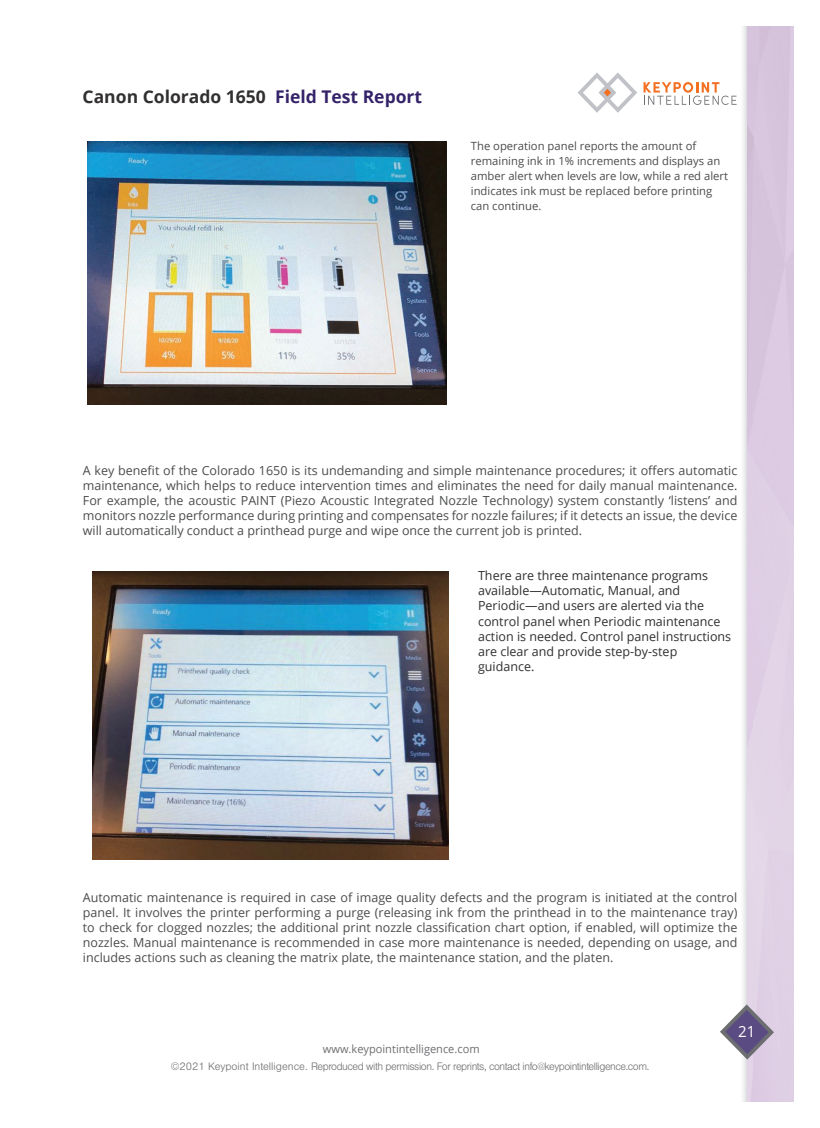
<style>
.page{position:relative;width:820px;height:1128px;background:#fff}
.page>*{position:absolute;margin:0;border:0;box-sizing:border-box;transform-origin:0 0}
.t1{font:700 17.5px "Open Sans";color:#312f30}
.t2{font:15.25px "Open Sans";color:#fff}
.t3{font:12.5px/15px "Open Sans";color:#4b4c4d;text-align:justify}
.t4{font:12.5px/15px "Open Sans";color:#312f30}
.t5{font:11.25px/15px "Open Sans";color:#4b4c4d}
.t6{font:300 11.25px "Nimbus San";letter-spacing:-.04em;color:#6d6e71}
.t7{font:11.25px "Open Sans";color:#6d6e71}
.s1{color:#35236a}
</style>
<div class="page">
<img style="left:743px;top:26px;width:50px;height:1075px">
<svg style="left:577px;top:72px;width:60px;height:41px"></svg>
<svg style="left:643px;top:82px;width:93px;height:23px"></svg>
<svg style="left:722px;top:1007px;width:48px;height:49px;background:#7b7194"></svg>
<div style="left:720px;top:1005px;width:52px;height:53px;border:4px solid #6d6e71;border-radius:50%"></div>
<img style="left:88px;top:142px;width:358px;height:262px">
<img style="left:93px;top:571px;width:355px;height:288px">
<h1 class="t1" style="left:82px;top:85px;width:341px">Canon Colorado 1650 <span class="s1">Field Test Report</span></h1>
<p class="t5" style="left:470px;top:138px;width:259px">The operation panel reports the amount of remaining ink in 1% increments and displays an amber alert when levels are low, while a red alert indicates ink must be replaced before printing can continue.</p>
<p class="t3" style="left:83px;top:463px;width:655px">A key benefit of the Colorado 1650 is its undemanding and simple maintenance procedures; it offers automatic maintenance, which helps to reduce intervention times and eliminates the need for daily manual maintenance.<br>For example, the acoustic PAINT (Piezo Acoustic Integrated Nozzle Technology) system constantly ‘listens’ and monitors nozzle performance during printing and compensates for nozzle failures; if it detects an issue, the device will automatically conduct a printhead purge and wipe once the current job is printed.</p>
<p class="t4" style="left:478px;top:568px;width:254px">There are three maintenance programs available—Automatic, Manual, and Periodic—and users are alerted via the control panel when Periodic maintenance action is needed. Control panel instructions are clear and provide step-by-step guidance.</p>
<p class="t3" style="left:83px;top:889px;width:655px">Automatic maintenance is required in case of image quality defects and the program is initiated at the control panel. It involves the printer performing a purge (releasing ink from the printhead in to the maintenance tray) to check for clogged nozzles; the additional print nozzle classification chart option, if enabled, will optimize the nozzles. Manual maintenance is recommended in case more maintenance is needed, depending on usage, and includes actions such as cleaning the matrix plate, the maintenance station, and the platen.</p>
<p class="t7" style="left:322px;top:1040px;width:158px">www.keypointintelligence.com</p>
<p class="t6" style="left:171px;top:1060px;width:480px">©2021 Keypoint Intelligence. Reproduced with permission. For reprints, contact info@keypointintelligence.com.</p>
<p class="t2" style="left:737px;top:1020px;width:19px">21</p>
</div>
